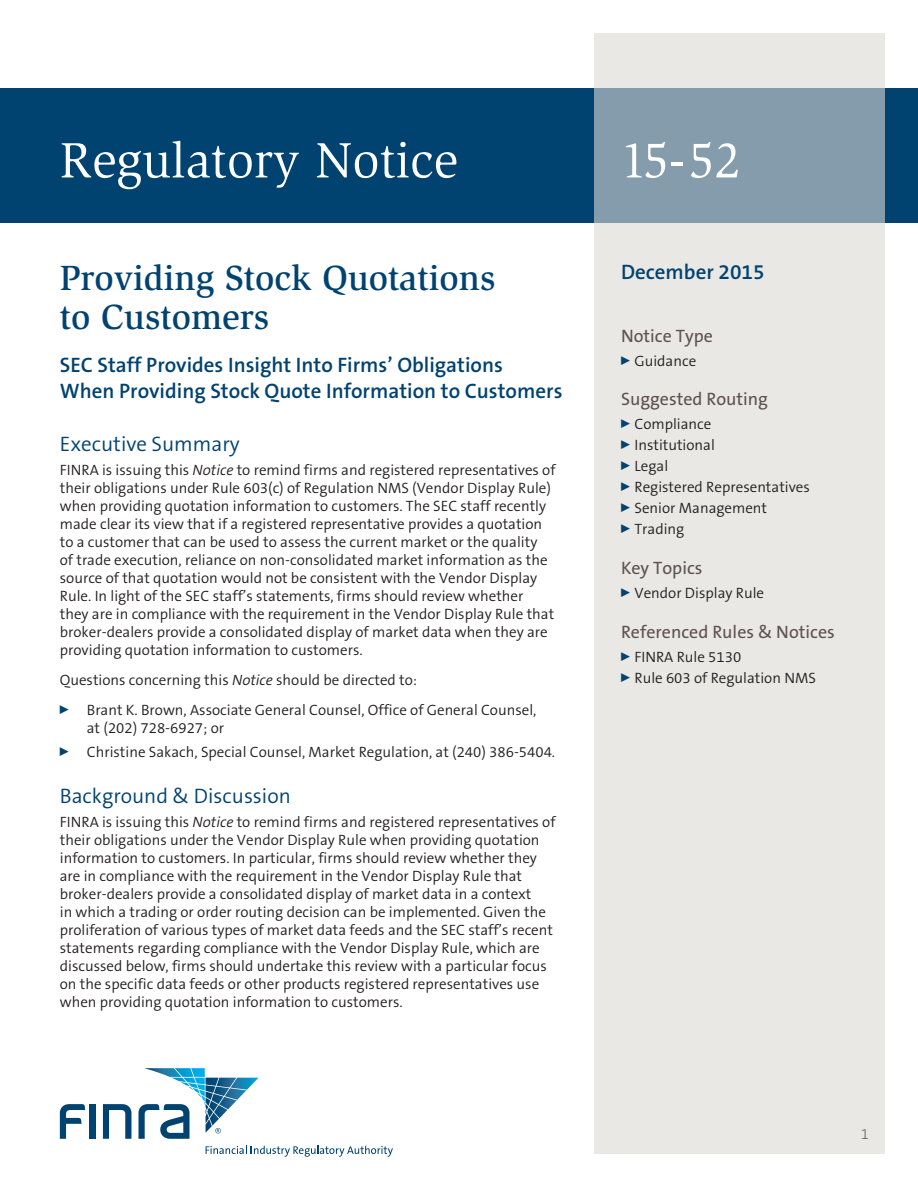
<style>
.page{position:relative;width:918px;height:1188px;background:#fff}
.page>*{position:absolute;margin:0;border:0;box-sizing:border-box;transform-origin:0 0}
.t1{font:51px "Slimbach LT";color:#fff}
.t2{font:500 36px/39px "Slimbach LT";color:#004270}
.t3{font:600 21px/25.2px "The Sans B6";color:#004270}
.t4{font:300 21px "The Sans B4";color:#004270}
.t5{font:18px "The Sans B5 Plain";color:#5d514e}
.t6{font:300 15px/18px "The Sans B4";color:#231f20}
.t7{font:200 15px "The Sans B2";color:#5d514e}
.s1{font-style:italic}
</style>
<div class="page">
<div style="left:0;top:88px;width:918px;height:135px;background:#004270"></div>
<svg style="left:594px;top:34px;width:290px;height:1120px;background:#dddede"></svg>
<div style="left:90px;top:1104px;width:6px;height:35px;background:#004270"></div>
<svg style="left:103px;top:1104px;width:28px;height:35px"></svg>
<svg style="left:60px;top:1104px;width:25px;height:35px"></svg>
<svg style="left:206px;top:1146px;width:187px;height:11px"></svg>
<svg style="left:138px;top:1068px;width:121px;height:71px"></svg>
<h1 class="t1" style="left:60px;top:131px;width:400px">Regulatory Notice</h1>
<h1 class="t1" style="left:621px;top:131px;width:122px">15-52</h1>
<h2 class="t2" style="left:60px;top:258px;width:437px">Providing Stock Quotations to Customers</h2>
<h3 class="t3" style="left:60px;top:353px;width:504px">SEC Staff Provides Insight Into Firms’ Obligations<br>When Providing Stock Quote Information to Customers</h3>
<h3 class="t4" style="left:60px;top:432px;width:181px">Executive Summary</h3>
<p class="t6" style="left:60px;top:461px;width:497px">FINRA is issuing this <span class="s1">Notice</span> to remind firms and registered representatives of their obligations under Rule 603(c) of Regulation NMS (Vendor Display Rule) when providing quotation information to customers. The SEC staff recently made clear its view that if a registered representative provides a quotation to a customer that can be used to assess the current market or the quality<br>of trade execution, reliance on non-consolidated market information as the source of that quotation would not be consistent with the Vendor Display Rule. In light of the SEC staff’s statements, firms should review whether they are in compliance with the requirement in the Vendor Display Rule that broker-dealers provide a consolidated display of market data when they are providing quotation information to customers.</p>
<p class="t6" style="left:60px;top:665px;width:478px;line-height:30px">Questions concerning this <span class="s1">Notice</span> should be directed to:<br><sup>0</sup> Brant K. Brown, Associate General Counsel, Office of General Counsel,</p>
<p class="t6" style="left:60px;top:716px;width:497px;line-height:24px;text-indent:27px">at (202) 728-6927; or<br><sup>0</sup> Christine Sakach, Special Counsel, Market Regulation, at (240) 386-5404.</p>
<h3 class="t4" style="left:60px;top:784px;width:233px">Background &amp; Discussion</h3>
<p class="t6" style="left:60px;top:813px;width:497px">FINRA is issuing this <span class="s1">Notice</span> to remind firms and registered representatives of their obligations under the Vendor Display Rule when providing quotation information to customers. In particular, firms should review whether they are in compliance with the requirement in the Vendor Display Rule that broker-dealers provide a consolidated display of market data in a context<br>in which a trading or order routing decision can be implemented. Given the proliferation of various types of market data feeds and the SEC staff’s recent statements regarding compliance with the Vendor Display Rule, which are discussed below, firms should undertake this review with a particular focus on the specific data feeds or other products registered representatives use when providing quotation information to customers.</p>
<h3 class="t3" style="left:621px;top:260px;width:145px">December 2015</h3>
<p class="t5" style="left:621px;top:326px;width:93px">Notice Type</p>
<p class="t6" style="left:621px;top:352px;width:77px"><sup>0</sup> Guidance</p>
<p class="t5" style="left:621px;top:390px;width:149px">Suggested Routing</p>
<p class="t6" style="left:621px;top:414px;width:190px;line-height:21px"><sup>0</sup> Compliance<br><sup>0</sup> Institutional<br><sup>0</sup> Legal<br><sup>0</sup> Registered Representatives<br><sup>0</sup> Senior Management<br><sup>0</sup> Trading</p>
<p class="t5" style="left:621px;top:558px;width:83px">Key Topics</p>
<p class="t6" style="left:621px;top:584px;width:145px"><sup>0</sup> Vendor Display Rule</p>
<p class="t5" style="left:621px;top:622px;width:215px">Referenced Rules &amp; Notices</p>
<p class="t6" style="left:621px;top:647px;width:196px;line-height:21px"><sup>0</sup> FINRA Rule 5130<br><sup>0</sup> Rule 603 of Regulation NMS</p>
<p class="t7" style="left:861px;top:1126px;width:10px">1</p>
</div>
